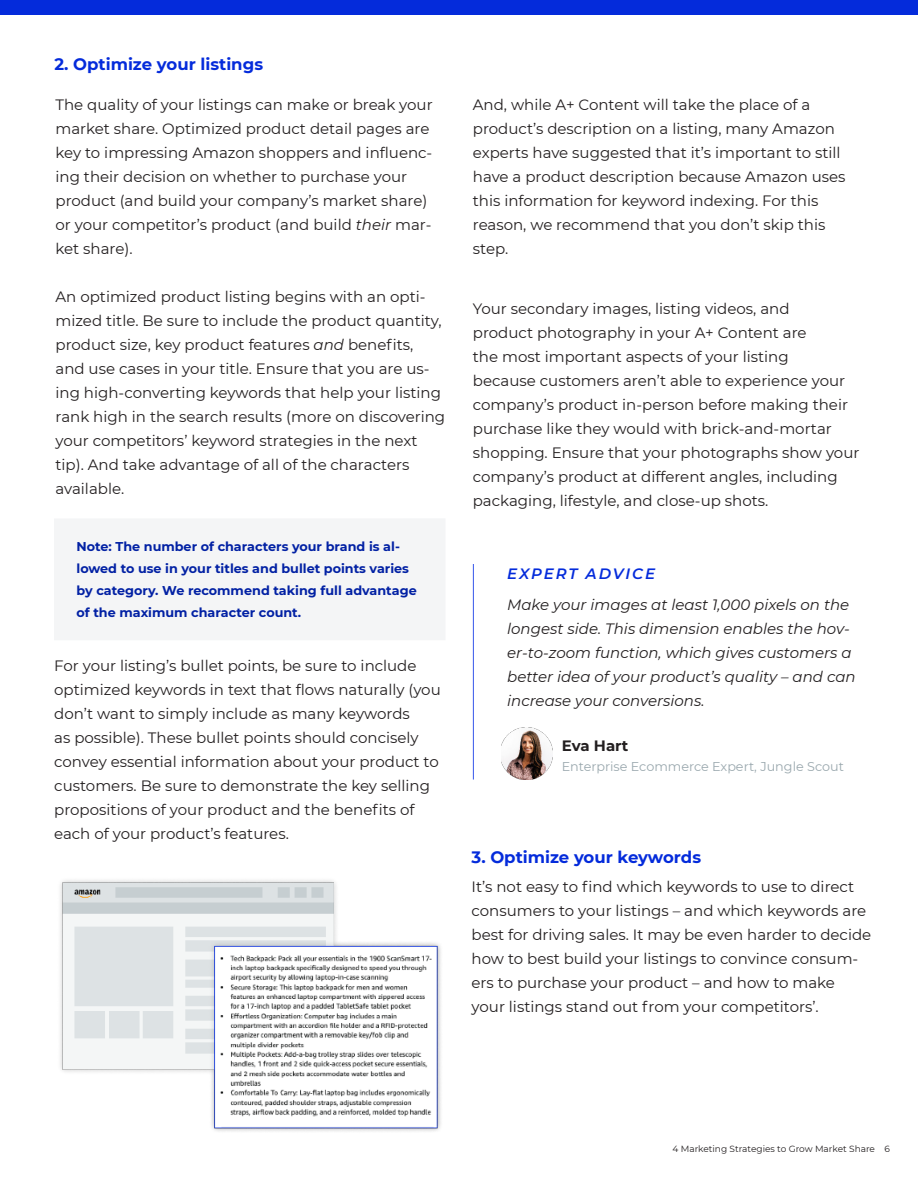
<style>
.page{position:relative;width:918px;height:1188px;background:#fff}
.page>*{position:absolute;margin:0;border:0;box-sizing:border-box;transform-origin:0 0}
.t1{font:700 16.5px "Montserrat";color:#042bdb}
.Bulleted_List{font:15px/24px "Montserrat";color:#231f20}
.t2{font:italic 15px/24px "Montserrat";color:#231f20}
.t3{font:italic 600 15px "Montserrat";letter-spacing:.12em;color:#042bdb}
.t4{font:700 15px "Montserrat";color:#231f20}
.t5{font:700 12.75px/21.8px "Montserrat";color:#0221a4}
.t6{font:12.75px "Montserrat";color:#9aa8ae}
.t7{font:9px "Montserrat";color:#231f20}
.s1{font-style:italic}
</style>
<div class="page">
<div style="left:54px;top:519px;width:391px;height:121px;background:#f4f5f6"></div>
<img style="left:60px;top:880px;width:381px;height:251px">
<hr style="left:473px;top:564px;width:1px;height:216px;background:#4563ec">
<img style="left:501px;top:728px;width:51px;height:52px">
<div style="left:0;top:0;width:918px;height:15px;background:#042bdb"></div>
<p class="t1" style="left:54px;top:52px;width:210px">2. Optimize your listings</p>
<p class="Bulleted_List" style="left:56px;top:92px;width:379px">The quality of your listings can make or break your market share. Optimized product detail pages are key to impressing Amazon shoppers and influenc&shy;ing their decision on whether to purchase your product (and build your company’s market share) or your competitor’s product (and build <span class="s1">their</span> mar&shy;ket share).</p>
<p class="Bulleted_List" style="left:56px;top:284px;width:391px">An optimized product listing begins with an opti&shy;mized title. Be sure to include the product quantity, product size, key product features <span class="s1">and</span> benefits, and use cases in your title. Ensure that you are us&shy;ing high-converting keywords that help your listing rank high in the search results (more on discovering your competitors’ keyword strategies in the next tip). And take advantage of all of the characters available.</p>
<p class="t5" style="left:76px;top:535px;width:342px">Note: The number of characters your brand is al&shy;lowed to use in your titles and bullet points varies by category. We recommend taking full advantage of the maximum character count.</p>
<p class="Bulleted_List" style="left:54px;top:653px;width:388px">For your listing’s bullet points, be sure to include optimized keywords in text that flows naturally (you don’t want to simply include as many keywords<br>as possible). These bullet points should concisely convey essential information about your product to customers. Be sure to demonstrate the key selling propositions of your product and the benefits of each of your product’s features.</p>
<p class="Bulleted_List" style="left:473px;top:92px;width:374px">And, while A+ Content will take the place of a product’s description on a listing, many Amazon experts have suggested that it’s important to still have a product description because Amazon uses this information for keyword indexing. For this reason, we recommend that you don’t skip this step.</p>
<p class="Bulleted_List" style="left:473px;top:296px;width:388px">Your secondary images, listing videos, and<br>product photography in your A+ Content are<br>the most important aspects of your listing<br>because customers aren’t able to experience your company’s product in-person before making their purchase like they would with brick-and-mortar shopping. Ensure that your photographs show your company’s product at different angles, including packaging, lifestyle, and close-up shots.</p>
<p class="t3" style="left:507px;top:563px;width:149px">EXPERT ADVICE</p>
<p class="t2" style="left:507px;top:592px;width:350px">Make your images at least 1,000 pixels on the longest side. This dimension enables the hov&shy;er-to-zoom function, which gives customers a better idea of your product’s quality – and can increase your conversions.</p>
<p class="t4" style="left:562px;top:735px;width:68px">Eva Hart</p>
<p class="t6" style="left:562px;top:758px;width:284px">Enterprise Ecommerce Expert, Jungle Scout</p>
<p class="t1" style="left:472px;top:845px;width:231px">3. Optimize your keywords</p>
<p class="Bulleted_List" style="left:472px;top:875px;width:401px">It’s not easy to find which keywords to use to direct consumers to your listings – and which keywords are best for driving sales. It may be even harder to decide how to best build your listings to convince consum&shy;ers to purchase your product – and how to make your listings stand out from your competitors’.</p>
<p class="t7" style="left:672px;top:1143px;width:219px">4 Marketing Strategies to Grow Market Share 6</p>
</div>
